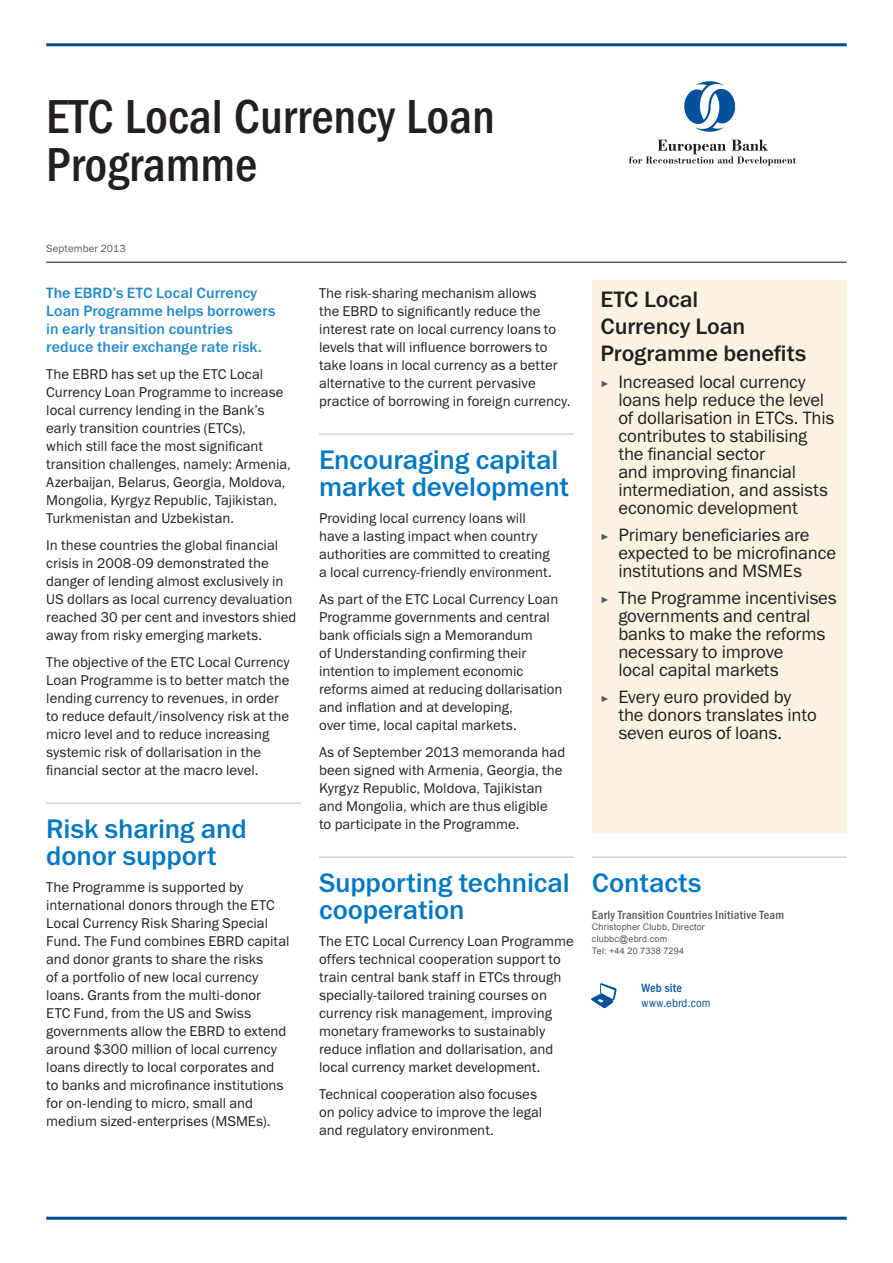
<style>
.page{position:relative;width:893px;height:1263px;background:#fff}
.page>*{position:absolute;margin:0;border:0;box-sizing:border-box;transform-origin:0 0}
.t1{font:48px/48px "Franklin Gothic Medi Cond ITC";color:#231f20}
.Basic_-_H1{font:27px/27px "Franklin Gothic Medium ITC";letter-spacing:-.005em;color:#0079c2}
.Basic_-_H2{font:22.5px/27px "Franklin Gothic Medium ITC";letter-spacing:-.005em;color:#231f20}
.Basic_-_Bullet{font:18px/18px "Franklin Gothic Book ITC";letter-spacing:-.01em;color:#231f20}
.Basic_-_Intro_para{font:15px/18px "Franklin Gothic Medium ITC";letter-spacing:.005em;color:#1e89ca}
.Basic_-_Body{font:14.25px/18px "Franklin Gothic Book ITC";color:#231f20}
.Contacts_-_heading{font:12px "Franklin Gothic Medi Cond ITC";letter-spacing:.02em;color:#57585a}
.Link_-_body{font:12px "Franklin Gothic Book Cond ITC";letter-spacing:.025em;color:#01529a}
.Link_-_heading{font:12px "Franklin Gothic Medi Cond ITC";letter-spacing:.02em;color:#01529a}
.Contacts_-_body{font:10.5px "Franklin Gothic Book ITC";letter-spacing:.015em;color:#57585a}
.Contacts_-_body-2{font:9px "Arial";letter-spacing:.02em;color:#57585a}
.s1{font-family:"Arial";font-size:9px;color:#57585a}
</style>
<div class="page">
<hr style="left:46px;top:43px;width:801px;height:3px;background:#01498d">
<hr style="left:46px;top:1217px;width:801px;height:3px;background:#01498d">
<hr style="left:46px;top:262px;width:801px;height:1px;background:#57585a">
<svg style="left:591px;top:983px;width:26px;height:25px"></svg>
<hr style="left:592px;top:856px;width:255px;height:2px;background:#d1d2d4">
<hr style="left:46px;top:802px;width:255px;height:2px;background:#d1d2d4">
<hr style="left:319px;top:433px;width:255px;height:2px;background:#d1d2d4">
<hr style="left:319px;top:856px;width:255px;height:2px;background:#d1d2d4">
<div style="left:592px;top:280px;width:255px;height:553px;background:#fcf2e2"></div>
<svg style="left:629px;top:139px;width:167px;height:27px"></svg>
<svg style="left:684px;top:81px;width:52px;height:51px"></svg>
<p class="t1" style="left:46px;top:93px;width:450px">ETC Local Currency Loan<br>Programme</p>
<p class="Contacts_-_body" style="left:46px;top:242px;width:81px">September 2013</p>
<p class="Basic_-_Intro_para" style="left:46px;top:284px;width:231px">The EBRD’s ETC Local Currency<br>Loan Programme helps borrowers in early transition countries reduce their exchange rate risk.</p>
<p class="Basic_-_Body" style="left:46px;top:365px;width:246px">The EBRD has set up the ETC Local Currency Loan Programme to increase local currency lending in the Bank’s early transition countries (ETCs),<br>which still face the most significant transition challenges, namely: Armenia, Azerbaijan, Belarus, Georgia, Moldova, Mongolia, Kyrgyz Republic, Tajikistan, Turkmenistan and Uzbekistan.</p>
<p class="Basic_-_Body" style="left:46px;top:536px;width:252px">In these countries the global financial crisis in 2008-09 demonstrated the danger of lending almost exclusively in US dollars as local currency devaluation reached 30 per cent and investors shied away from risky emerging markets.</p>
<p class="Basic_-_Body" style="left:46px;top:653px;width:245px">The objective of the ETC Local Currency Loan Programme is to better match the lending currency to revenues, in order to reduce default/insolvency risk at the micro level and to reduce increasing systemic risk of dollarisation in the financial sector at the macro level.</p>
<p class="Basic_-_H1" style="left:46px;top:816px;width:202px">Risk sharing and donor support</p>
<p class="Basic_-_Body" style="left:46px;top:878px;width:245px">The Programme is supported by international donors through the ETC Local Currency Risk Sharing Special Fund. The Fund combines EBRD capital and donor grants to share the risks<br>of a portfolio of new local currency loans. Grants from the multi-donor<br>ETC Fund, from the US and Swiss governments allow the EBRD to extend around $300 million of local currency loans directly to local corporates and to banks and microfinance institutions for on-lending to micro, small and medium sized-enterprises (MSMEs).</p>
<p class="Basic_-_Body" style="left:319px;top:284px;width:253px">The risk-sharing mechanism allows<br>the EBRD to significantly reduce the interest rate on local currency loans to levels that will influence borrowers to take loans in local currency as a better alternative to the current pervasive practice of borrowing in foreign currency.</p>
<p class="Basic_-_H1" style="left:319px;top:447px;width:252px">Encouraging capital market development</p>
<p class="Basic_-_Body" style="left:319px;top:509px;width:234px">Providing local currency loans will have a lasting impact when country authorities are committed to creating a local currency-friendly environment.</p>
<p class="Basic_-_Body" style="left:319px;top:590px;width:245px">As part of the ETC Local Currency Loan Programme governments and central bank officials sign a Memorandum<br>of Understanding confirming their intention to implement economic reforms aimed at reducing dollarisation and inflation and at developing,<br>over time, local capital markets.</p>
<p class="Basic_-_Body" style="left:319px;top:743px;width:248px">As of September 2013 memoranda had been signed with Armenia, Georgia, the Kyrgyz Republic, Moldova, Tajikistan and Mongolia, which are thus eligible<br>to participate in the Programme.</p>
<p class="Basic_-_H1" style="left:319px;top:870px;width:252px">Supporting technical cooperation</p>
<p class="Basic_-_Body" style="left:319px;top:932px;width:256px">The ETC Local Currency Loan Programme offers technical cooperation support to train central bank staff in ETCs through specially-tailored training courses on currency risk management, improving monetary frameworks to sustainably reduce inflation and dollarisation, and local currency market development.</p>
<p class="Basic_-_Body" style="left:319px;top:1085px;width:225px">Technical cooperation also focuses on policy advice to improve the legal and regulatory environment.</p>
<p class="Basic_-_H2" style="left:600px;top:286px;width:207px">ETC Local<br>Currency Loan<br>Programme benefits</p>
<p class="Basic_-_Bullet" style="left:618px;top:373px;width:217px;text-indent:-18px"><span class="s1">►</span> Increased local currency loans help reduce the level of dollarisation in ETCs. This contributes to stabilising the financial sector<br>and improving financial intermediation, and assists economic development</p>
<p class="Basic_-_Bullet" style="left:618px;top:526px;width:219px;text-indent:-18px"><span class="s1">►</span> Primary beneficiaries are expected to be microfinance institutions and MSMEs</p>
<p class="Basic_-_Bullet" style="left:618px;top:589px;width:220px;text-indent:-18px"><span class="s1">►</span> The Programme incentivises governments and central banks to make the reforms necessary to improve<br>local capital markets</p>
<p class="Basic_-_Bullet" style="left:618px;top:688px;width:200px;text-indent:-18px"><span class="s1">►</span> Every euro provided by the donors translates into seven euros of loans.</p>
<p class="Basic_-_H1" style="left:592px;top:870px;width:111px">Contacts</p>
<p class="Contacts_-_heading" style="left:592px;top:908px;width:194px">Early Transition Countries Initiative Team</p>
<p class="Contacts_-_body-2" style="left:592px;top:921px;width:115px">Christopher Clubb, Director</p>
<p class="Contacts_-_body-2" style="left:592px;top:933px;width:77px">clubbc@ebrd.com</p>
<p class="Contacts_-_body-2" style="left:592px;top:945px;width:94px">Tel: +44 20 7338 7294</p>
<p class="Link_-_heading" style="left:641px;top:980px;width:42px">Web site</p>
<p class="Link_-_body" style="left:641px;top:995px;width:70px">www.ebrd.com</p>
</div>
